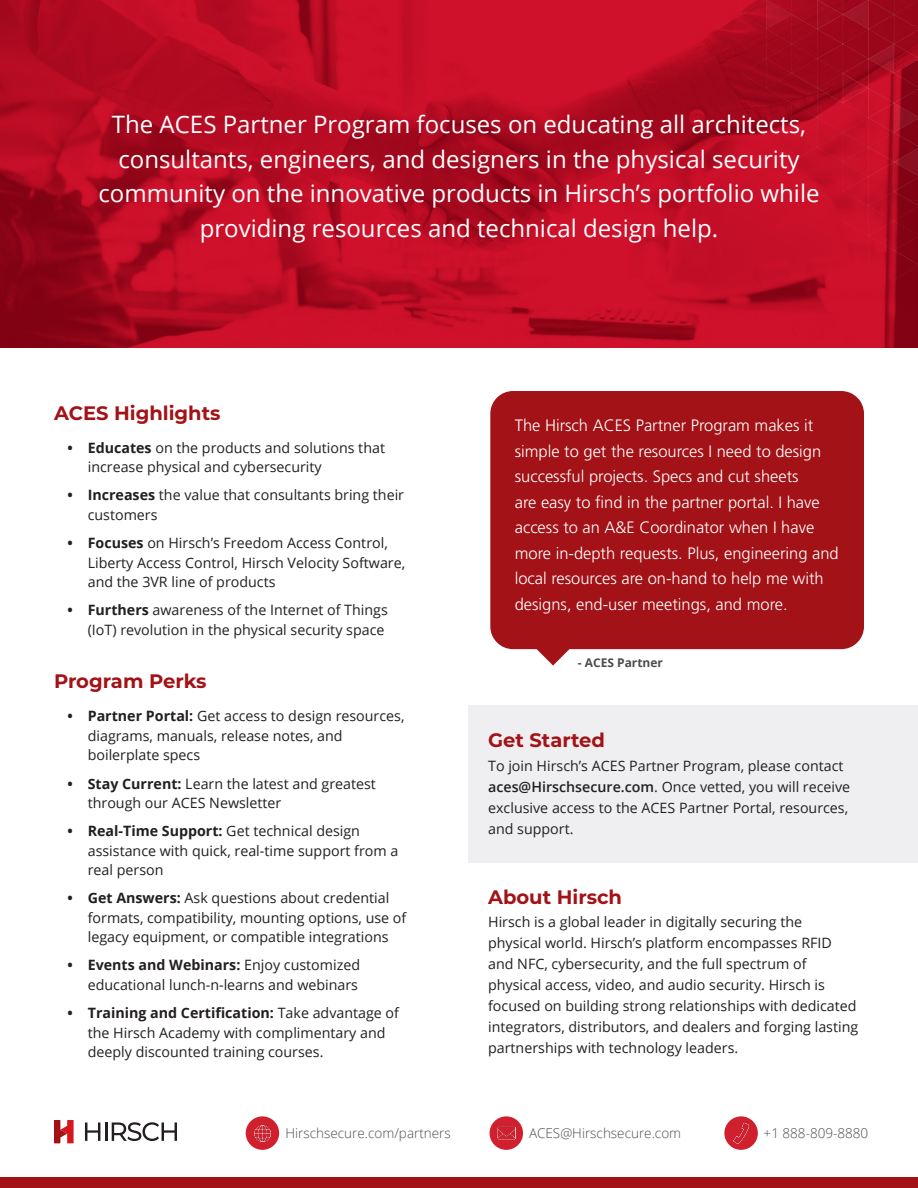
<style>
.page{position:relative;width:918px;height:1188px;background:#fff}
.page>*{position:absolute;margin:0;border:0;box-sizing:border-box;transform-origin:0 0}
.t1{font:24px/34.5px "Open Sans";color:#fff;text-align:center}
.Interior_Header{font:700 19.5px "Montserrat";color:#a21217}
.Interior_Header_Non-Bullets{font:700 19.5px "Montserrat";color:#a21217}
.t2{font:300 16.5px/25.5px "Frutiger LT Std";color:#fff}
.Interior_Para{font:14.25px/19.5px "Open Sans";color:#231f20}
.t3{font:300 13.5px "Open Sans";color:#4b4c4d}
.t4{font:700 12px "Open Sans";color:#4b4c4d}
.s1{font-weight:700}
.s2{font-weight:600}
</style>
<div class="page">
<div style="left:468px;top:705px;width:450px;height:157px;background:#efeff1"></div>
<img style="left:0;top:0;width:580px;height:348px">
<div style="left:490px;top:391px;width:374px;height:258px;background:#a21217;border-radius:23px"></div>
<svg style="left:532px;top:649px;width:42px;height:17px"></svg>
<div style="left:246px;top:1116px;width:33px;height:34px;background:#d0202d;border-radius:50%"></div>
<img style="left:254px;top:1125px;width:17px;height:16px">
<div style="left:490px;top:1116px;width:33px;height:34px;background:#d0202d;border-radius:50%"></div>
<img style="left:497px;top:1126px;width:18px;height:14px">
<div style="left:724px;top:1116px;width:34px;height:34px;background:#d0202d;border-radius:50%"></div>
<img style="left:733px;top:1123px;width:17px;height:20px">
<svg style="left:85px;top:1122px;width:92px;height:19px"></svg>
<svg style="left:54px;top:1120px;width:20px;height:23px"></svg>
<div style="left:0;top:1177px;width:918px;height:11px;background:#a21217"></div>
<img style="left:580px;top:0;width:338px;height:348px">
<p class="t1" style="left:99px;top:106px;width:723px">The ACES Partner Program focuses on educating all architects, consultants, engineers, and designers in the physical security community on the innovative products in Hirsch’s portfolio while providing resources and technical design help.</p>
<p class="Interior_Header" style="left:54px;top:399px;width:168px">ACES Highlights</p>
<p class="Interior_Para" style="left:88px;top:438px;width:299px;text-indent:-20px"><span class="s1">• Educates</span> on the products and solutions that increase physical and cybersecurity</p>
<p class="Interior_Para" style="left:88px;top:485px;width:318px;text-indent:-20px"><span class="s1">• Increases</span> the value that consultants bring their customers</p>
<p class="Interior_Para" style="left:88px;top:533px;width:319px;text-indent:-20px"><span class="s1">• Focuses</span> on Hirsch’s Freedom Access Control,<br>Liberty Access Control, Hirsch Velocity Software, and the 3VR line of products</p>
<p class="Interior_Para" style="left:68px;top:600px;width:322px;text-align:right"><span class="s1">• Furthers</span> awareness of the Internet of Things (IoT) revolution in the physical security space</p>
<p class="Interior_Header" style="left:54px;top:667px;width:154px">Program Perks</p>
<p class="Interior_Para" style="left:88px;top:706px;width:318px;text-indent:-20px"><span class="s1">• Partner Portal:</span> Get access to design resources, diagrams, manuals, release notes, and boilerplate specs</p>
<p class="Interior_Para" style="left:88px;top:773px;width:290px;text-indent:-20px"><span class="s1">• Stay Current:</span> Learn the latest and greatest through our ACES Newsletter</p>
<p class="Interior_Para" style="left:88px;top:821px;width:312px;text-indent:-20px"><span class="s1">• Real-Time Support:</span> Get technical design assistance with quick, real-time support from a real person</p>
<p class="Interior_Para" style="left:88px;top:888px;width:320px;text-indent:-20px"><span class="s1">• Get Answers:</span> Ask questions about credential formats, compatibility, mounting options, use of legacy equipment, or compatible integrations</p>
<p class="Interior_Para" style="left:68px;top:955px;width:294px;text-align:right"><span class="s1">• Events and Webinars:</span> Enjoy customized educational lunch-n-learns and webinars</p>
<p class="Interior_Para" style="left:88px;top:1003px;width:313px;text-indent:-20px"><span class="s1">• Training and Certification:</span> Take advantage of the Hirsch Academy with complimentary and deeply discounted training courses.</p>
<p class="t2" style="left:515px;top:413px;width:325px">The Hirsch ACES Partner Program makes it simple to get the resources I need to design successful projects. Specs and cut sheets<br>are easy to find in the partner portal. I have access to an A&amp;E Coordinator when I have more in-depth requests. Plus, engineering and local resources are on-hand to help me with designs, end-user meetings, and more.</p>
<p class="t4" style="left:578px;top:654px;width:87px">- ACES Partner</p>
<p class="Interior_Header_Non-Bullets" style="left:488px;top:726px;width:118px">Get Started</p>
<p class="Interior_Para" style="left:488px;top:755px;width:364px;line-height:21px">To join Hirsch’s ACES Partner Program, please contact <span class="s2">aces@Hirschsecure.com</span>. Once vetted, you will receive exclusive access to the ACES Partner Portal, resources, and support.</p>
<p class="Interior_Header_Non-Bullets" style="left:488px;top:883px;width:135px">About Hirsch</p>
<p class="Interior_Para" style="left:488px;top:911px;width:372px;line-height:21px">Hirsch is a global leader in digitally securing the physical world. Hirsch’s platform encompasses RFID and NFC, cybersecurity, and the full spectrum of physical access, video, and audio security. Hirsch is focused on building strong relationships with dedicated integrators, distributors, and dealers and forging lasting partnerships with technology leaders.</p>
<p class="t3" style="left:286px;top:1124px;width:167px">Hirschsecure.com/partners</p>
<p class="t3" style="left:529px;top:1124px;width:154px">ACES@Hirschsecure.com</p>
<p class="t3" style="left:764px;top:1124px;width:106px">+1 888-809-8880</p>
</div>
